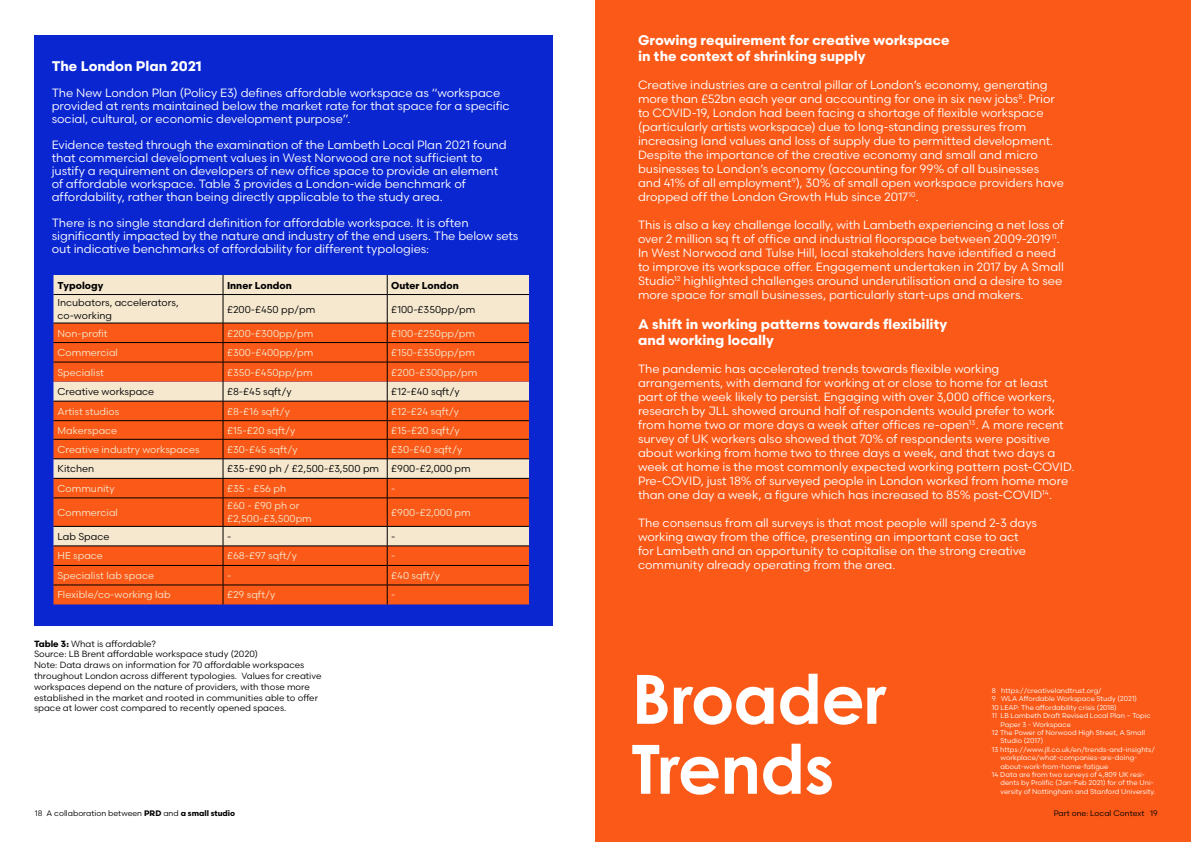
<style>
.page{position:relative;width:1191px;height:842px;background:#fff}
.page>*{position:absolute;margin:0;border:0;box-sizing:border-box;transform-origin:0 0}
.t1{font:700 68px/70px "Century Gothic";letter-spacing:-.015em;color:#fff}
.t2{font:700 14px/16px "Scandia";color:#fff}
.t3{font:12px/14px "Scandia";letter-spacing:-.005em;color:#fff}
.t4{font:10px/13px "Scandia";color:#f5e8cf}
.t5{font:10px/13px "Scandia";color:#000}
.t6{font:700 10px "Scandia";color:#000}
.t7{font:9px/10.8px "Scandia";color:#000}
.t8{font:8px "Scandia";color:#000}
.t9{font:7px "Scandia";color:#fff}
.s1{font-weight:700}
</style>
<div class="page">
<div style="left:595px;top:0;width:596px;height:842px;background:#fa5917"></div>
<div style="left:34px;top:36px;width:519px;height:590px;background:#0a26d1"></div>
<svg style="left:53px;top:275px;width:476px;height:329px;background:#ec804f"></svg>
<p class="t2" style="left:52px;top:57px;width:152px">The London Plan 2021</p>
<p class="t3" style="left:52px;top:86px;width:459px;line-height:13px">The New London Plan (Policy E3) defines affordable workspace as “workspace provided at rents maintained below the market rate for that space for a specific social, cultural, or economic development purpose”.</p>
<p class="t3" style="left:52px;top:138px;width:456px;line-height:13px">Evidence tested through the examination of the Lambeth Local Plan 2021 found that commercial development values in West Norwood are not sufficient to justify a requirement on developers of new office space to provide an element of affordable workspace. Table 3 provides a London-wide benchmark of affordability, rather than being directly applicable to the study area.</p>
<p class="t3" style="left:52px;top:216px;width:468px;line-height:13px">There is no single standard definition for affordable workspace. It is often significantly impacted by the nature and industry of the end users. The below sets out indicative benchmarks of affordability for different typologies:</p>
<p class="t6" style="left:57px;top:279px;width:47px">Typology</p>
<p class="t6" style="left:227px;top:279px;width:66px">Inner London</p>
<p class="t6" style="left:391px;top:279px;width:69px">Outer London</p>
<p class="t5" style="left:57px;top:296px;width:123px">Incubators, accelerators, co-working</p>
<p class="t5" style="left:227px;top:302px;width:90px">£200-£450 pp/pm</p>
<p class="t5" style="left:391px;top:302px;width:86px">£100-£350pp/pm</p>
<p class="t4" style="left:57px;top:326px;width:52px">Non-profit</p>
<p class="t4" style="left:227px;top:326px;width:88px">£200-£300pp/pm</p>
<p class="t4" style="left:391px;top:326px;width:85px">£100-£250pp/pm</p>
<p class="t4" style="left:57px;top:346px;width:62px">Commercial</p>
<p class="t4" style="left:227px;top:346px;width:88px">£300-£400pp/pm</p>
<p class="t4" style="left:391px;top:346px;width:85px">£150-£350pp/pm</p>
<p class="t4" style="left:57px;top:365px;width:48px">Specialist</p>
<p class="t4" style="left:227px;top:365px;width:87px">£350-£450pp/pm</p>
<p class="t4" style="left:391px;top:365px;width:88px">£200-£300pp/pm</p>
<p class="t5" style="left:57px;top:385px;width:98px">Creative workspace</p>
<p class="t5" style="left:227px;top:385px;width:66px">£8-£45 sqft/y</p>
<p class="t5" style="left:391px;top:385px;width:70px">£12-£40 sqft/y</p>
<p class="t4" style="left:57px;top:404px;width:63px">Artist studios</p>
<p class="t4" style="left:227px;top:404px;width:64px">£8-£16 sqft/y</p>
<p class="t4" style="left:391px;top:404px;width:69px">£12-£24 sqft/y</p>
<p class="t4" style="left:57px;top:424px;width:61px">Makerspace</p>
<p class="t4" style="left:227px;top:424px;width:70px">£15-£20 sqft/y</p>
<p class="t4" style="left:391px;top:424px;width:70px">£15-£20 sqft/y</p>
<p class="t4" style="left:57px;top:443px;width:144px">Creative industry workspaces</p>
<p class="t4" style="left:227px;top:443px;width:72px">£30-£45 sqft/y</p>
<p class="t4" style="left:391px;top:443px;width:73px">£30-£40 sqft/y</p>
<p class="t5" style="left:57px;top:462px;width:38px">Kitchen</p>
<p class="t5" style="left:227px;top:462px;width:245px">£35-£90 ph / £2,500-£3,500 pm £900-£2,000 pm</p>
<p class="t4" style="left:57px;top:482px;width:59px">Community</p>
<p class="t4" style="left:227px;top:482px;width:61px">£35 - £56 ph</p>
<p class="t4" style="left:391px;top:482px;width:6px">-</p>
<p class="t4" style="left:57px;top:506px;width:62px">Commercial</p>
<p class="t4" style="left:227px;top:499px;width:86px">£60 - £90 ph or £2,500-£3,500pm</p>
<p class="t4" style="left:391px;top:506px;width:81px">£900-£2,000 pm</p>
<p class="t5" style="left:57px;top:530px;width:53px">Lab Space</p>
<p class="t5" style="left:227px;top:530px;width:6px">-</p>
<p class="t5" style="left:391px;top:530px;width:6px">-</p>
<p class="t4" style="left:57px;top:549px;width:47px">HE space</p>
<p class="t4" style="left:227px;top:549px;width:71px">£68-£97 sqft/y</p>
<p class="t4" style="left:391px;top:549px;width:6px">-</p>
<p class="t4" style="left:57px;top:569px;width:98px">Specialist lab space</p>
<p class="t4" style="left:227px;top:569px;width:6px">-</p>
<p class="t4" style="left:391px;top:569px;width:50px">£40 sqft/y</p>
<p class="t4" style="left:57px;top:588px;width:115px">Flexible/co-working lab</p>
<p class="t4" style="left:227px;top:588px;width:50px">£29 sqft/y</p>
<p class="t4" style="left:391px;top:588px;width:6px">-</p>
<p class="t7" style="left:34px;top:638px;width:289px"><span class="s1">Table 3:</span> What is affordable?<br>Source: LB Brent affordable workspace study (2020)<br>Note: Data draws on information for 70 affordable workspaces throughout London across different typologies. Values for creative workspaces depend on the nature of providers, with those more established in the market and rooted in communities able to offer space at lower cost compared to recently opened spaces.</p>
<p class="t2" style="left:638px;top:31px;width:313px">Growing requirement for creative workspace in the context of shrinking supply</p>
<p class="t3" style="left:638px;top:77px;width:427px">Creative industries are a central pillar of London’s economy, generating more than £52bn each year and accounting for one in six new jobs<sup>8</sup>. Prior to COVID-19, London had been facing a shortage of flexible workspace (particularly artists workspace) due to long-standing pressures from increasing land values and loss of supply due to permitted development.<br>Despite the importance of the creative economy and small and micro businesses to London’s economy (accounting for 99% of all businesses and 41% of all employment<sup>9</sup>), 30% of small open workspace providers have dropped off the London Growth Hub since 2017<sup>10</sup>.</p>
<p class="t3" style="left:638px;top:217px;width:427px">This is also a key challenge locally, with Lambeth experiencing a net loss of over 2 million sq ft of office and industrial floorspace between 2009-2019<sup>11</sup>.<br>In West Norwood and Tulse Hill, local stakeholders have identified a need to improve its workspace offer. Engagement undertaken in 2017 by A Small Studio<sup>12</sup> highlighted challenges around underutilisation and a desire to see more space for small businesses, particularly start-ups and makers.</p>
<p class="t2" style="left:638px;top:315px;width:311px">A shift in working patterns towards flexibility and working locally</p>
<p class="t3" style="left:638px;top:361px;width:438px">The pandemic has accelerated trends towards flexible working arrangements, with demand for working at or close to home for at least part of the week likely to persist. Engaging with over 3,000 office workers, research by JLL showed around half of respondents would prefer to work from home two or more days a week after offices re-open<sup>13</sup>. A more recent survey of UK workers also showed that 70% of respondents were positive about working from home two to three days a week, and that two days a week at home is the most commonly expected working pattern post-COVID.<br>Pre-COVID, just 18% of surveyed people in London worked from home more than one day a week, a figure which has increased to 85% post-COVID<sup>14</sup>.</p>
<p class="t3" style="left:638px;top:515px;width:400px">The consensus from all surveys is that most people will spend 2-3 days working away from the office, presenting an important case to act for Lambeth and an opportunity to capitalise on the strong creative community already operating from the area.</p>
<h1 class="t1" style="left:631px;top:662px;width:257px">Broader<br>Trends</h1>
<p class="t9" style="left:992px;top:686px;width:111px">8 https://creativelandtrust.org/</p>
<p class="t9" style="left:992px;top:694px;width:147px">9 WLA Affordable Workspace Study (2021)</p>
<p class="t9" style="left:992px;top:703px;width:126px">10 LEAP: The affordability crisis (2018)</p>
<p class="t9" style="left:992px;top:711px;width:160px">11 LB Lambeth Draft Revised Local Plan – Topic</p>
<p class="t9" style="left:1000px;top:720px;width:72px">Paper 3 - Workspace</p>
<p class="t9" style="left:992px;top:728px;width:155px">12 The Power of Norwood High Street, A Small</p>
<p class="t9" style="left:1000px;top:736px;width:44px">Studio (2017)</p>
<p class="t9" style="left:992px;top:745px;width:165px">13 https://www.jll.co.uk/en/trends-and-insights/</p>
<p class="t9" style="left:1000px;top:753px;width:138px">workplace/what-companies-are-doing-</p>
<p class="t9" style="left:1000px;top:762px;width:109px">about-work-from-home-fatigue</p>
<p class="t9" style="left:992px;top:770px;width:154px">14 Data are from two surveys of 4,809 UK resi-</p>
<p class="t9" style="left:1000px;top:778px;width:155px">dents by Prolific (Jan-Feb 2021) for of the Uni-</p>
<p class="t9" style="left:1000px;top:787px;width:156px">versity of Nottingham and Stanford University.</p>
<p class="t8" style="left:35px;top:808px;width:202px">18 A collaboration between <span class="s1">PRD</span> and <span class="s1">a small studio</span></p>
<p class="t8" style="left:1053px;top:808px;width:106px">Part one: Local Context 19</p>
</div>
